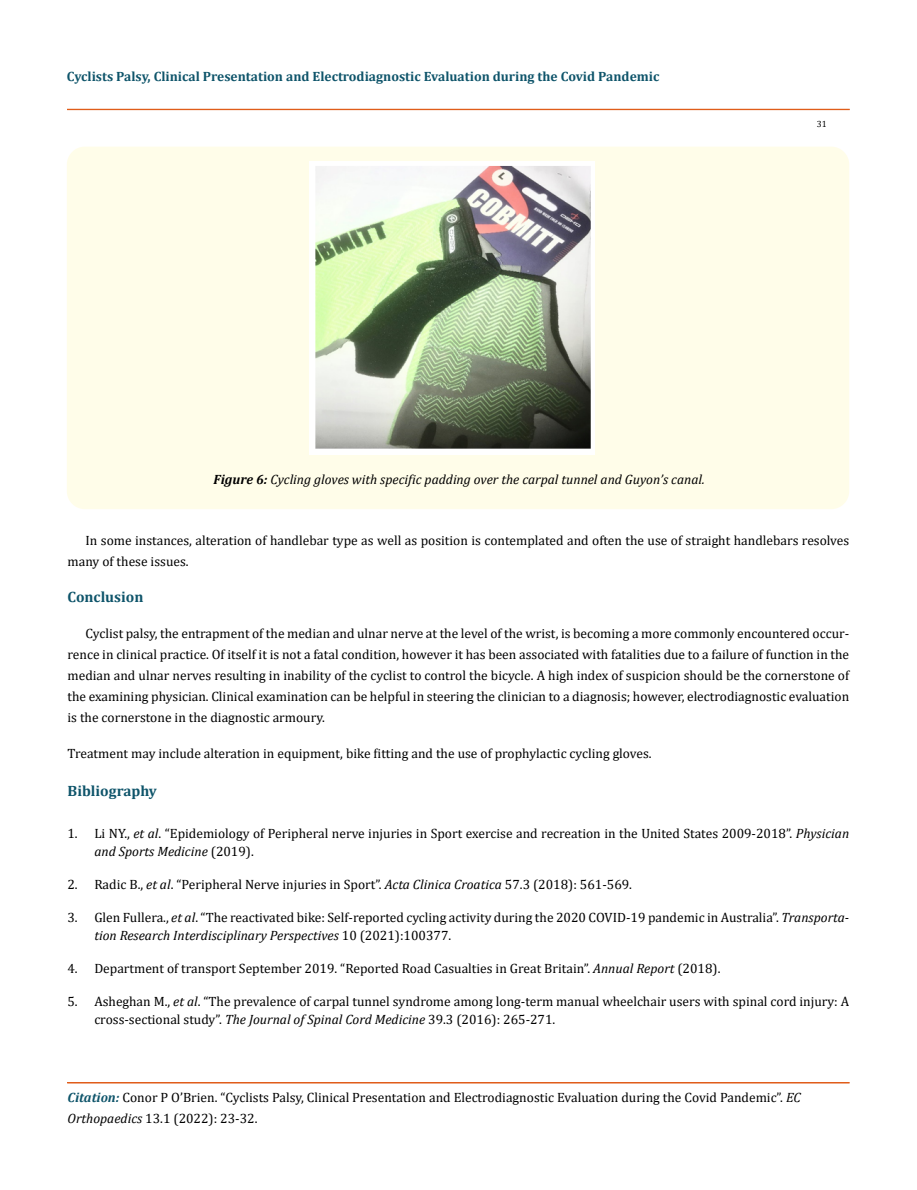
<style>
.page{position:relative;width:917px;height:1190px;background:#fff}
.page>*{position:absolute;margin:0;border:0;box-sizing:border-box;transform-origin:0 0}
.t1{font:700 15px "Cambria";color:#0e546a}
.t2{font:13.5px/21px "Cambria";color:#000}
.t3{font:700 13.5px "Cambria";color:#0e546a}
.t4{font:italic 13.5px "Cambria";color:#000}
.t5{font:9px "Cambria";color:#000}
.s1{font-weight:700}
.s2{font-style:italic}
.s3{font-weight:700;font-style:italic;color:#0e546a}
</style>
<div class="page">
<div style="left:67px;top:109px;width:782px;height:1px;border:1px solid #e05d1a"></div>
<div style="left:67px;top:1082px;width:782px;height:1px;border:1px solid #e05d1a"></div>
<div style="left:67px;top:147px;width:782px;height:362px;background:#fffde9;border-radius:18px"></div>
<img style="left:310px;top:161px;width:284px;height:293px">
<p class="t3" style="left:67px;top:67px;width:594px">Cyclists Palsy, Clinical Presentation and Electrodiagnostic Evaluation during the Covid Pandemic</p>
<p class="t5" style="left:816px;top:118px;width:11px">31</p>
<p class="t4" style="left:213px;top:470px;width:492px"><span class="s1">Figure 6:</span> Cycling gloves with specific padding over the carpal tunnel and Guyon’s canal.</p>
<p class="t2" style="left:68px;top:529px;width:783px;text-indent:18px">In some instances, alteration of handlebar type as well as position is contemplated and often the use of straight handlebars resolves many of these issues.</p>
<p class="t1" style="left:68px;top:586px;width:77px">Conclusion</p>
<p class="t2" style="left:67px;top:622px;width:783px;text-align:justify;text-indent:18px">Cyclist palsy, the entrapment of the median and ulnar nerve at the level of the wrist, is becoming a more commonly encountered occur&shy;rence in clinical practice. Of itself it is not a fatal condition, however it has been associated with fatalities due to a failure of function in the median and ulnar nerves resulting in inability of the cyclist to control the bicycle. A high index of suspicion should be the cornerstone of the examining physician. Clinical examination can be helpful in steering the clinician to a diagnosis; however, electrodiagnostic evaluation is the cornerstone in the diagnostic armoury.</p>
<p class="t2" style="left:67px;top:743px;width:585px">Treatment may include alteration in equipment, bike fitting and the use of prophylactic cycling gloves.</p>
<p class="t1" style="left:68px;top:780px;width:91px">Bibliography</p>
<p class="t2" style="left:94px;top:824px;width:756px;line-height:18px;text-indent:-27px">1. Li NY., <span class="s2">et al</span>. “Epidemiology of Peripheral nerve injuries in Sport exercise and recreation in the United States 2009-2018”. <span class="s2">Physician and Sports Medicine</span> (2019).</p>
<p class="t2" style="left:67px;top:874px;width:566px">2. Radic B., <span class="s2">et al</span>. “Peripheral Nerve injuries in Sport”. <span class="s2">Acta Clinica Croatica</span> 57.3 (2018): 561-569.</p>
<p class="t2" style="left:94px;top:908px;width:756px;line-height:18px;text-indent:-27px">3. Glen Fullera., <span class="s2">et al</span>. “The reactivated bike: Self-reported cycling activity during the 2020 COVID-19 pandemic in Australia”. <span class="s2">Transporta&shy;tion Research Interdisciplinary Perspectives</span> 10 (2021):100377.</p>
<p class="t2" style="left:67px;top:958px;width:654px">4. Department of transport September 2019. “Reported Road Casualties in Great Britain”. <span class="s2">Annual Report</span> (2018).</p>
<p class="t2" style="left:94px;top:992px;width:756px;line-height:18px;text-indent:-27px">5. Asheghan M., <span class="s2">et al</span>. “The prevalence of carpal tunnel syndrome among long-term manual wheelchair users with spinal cord injury: A cross-sectional study”. <span class="s2">The Journal of Spinal Cord Medicine</span> 39.3 (2016): 265-271.</p>
<p class="t2" style="left:68px;top:1086px;width:734px"><span class="s3">Citation:</span> Conor P O’Brien. “Cyclists Palsy, Clinical Presentation and Electrodiagnostic Evaluation during the Covid Pandemic”. <span class="s2">EC<br>Orthopaedics</span> 13.1 (2022): 23-32.</p>
</div>
